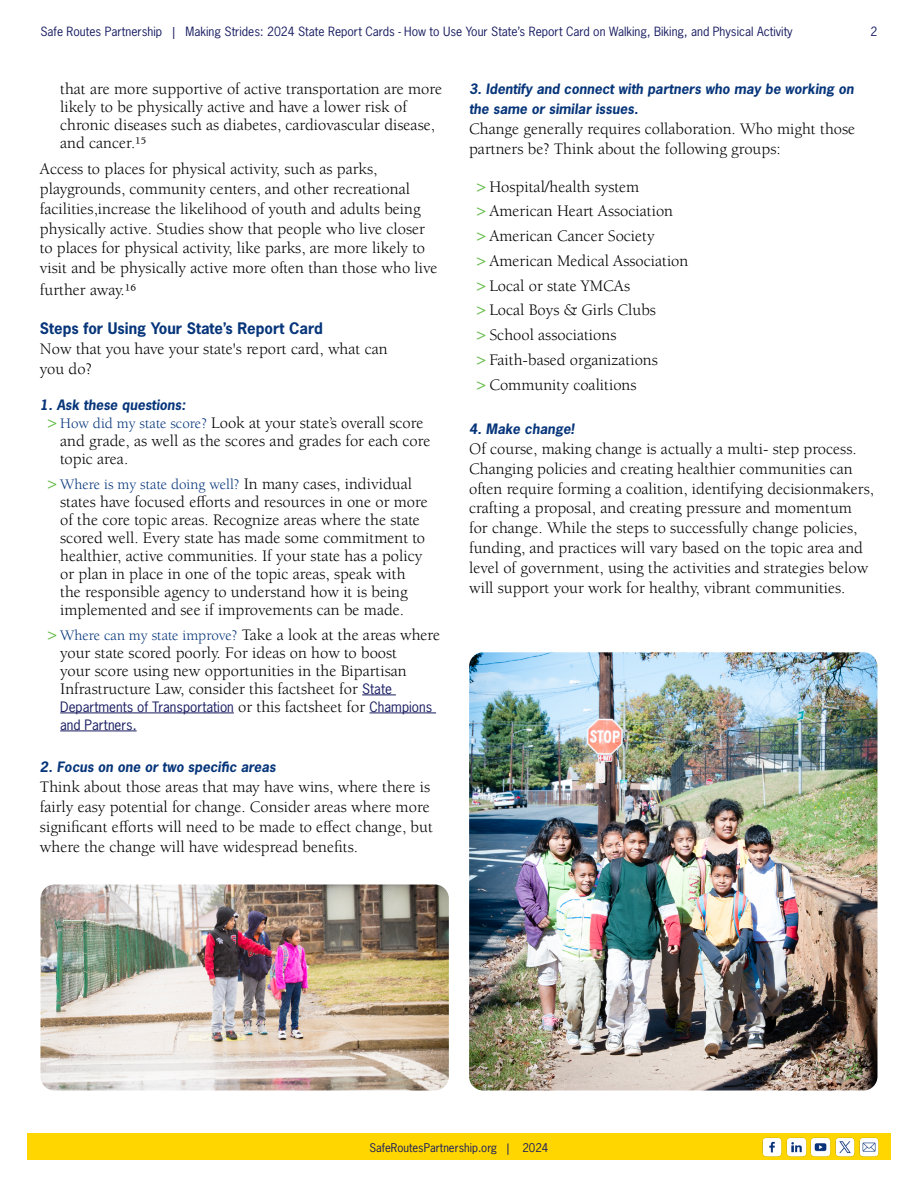
<style>
.page{position:relative;width:918px;height:1188px;background:#fff}
.page>*{position:absolute;margin:0;border:0;box-sizing:border-box;transform-origin:0 0}
.t1{font:16.5px/19.8px "Berkeley Pro";color:#000}
.t2{font:15px "Berkeley Pro";color:#06357a}
.t3{font:700 15px "News Gothic Std";color:#06357a}
.t4{font:italic 700 13.5px/19.8px "News Gothic Std";color:#06357a}
.t5{font:13.5px/18px "News Gothic Std";color:#171b60}
.t6{font:12px "News Gothic Std";color:#171b60}
.t7{font:11.4px "News Gothic Std";color:#171b60}
.s1{font-family:"News Gothic Std";color:#62bb46}
.s2{font-size:15px;color:#06357a}
.s3{font-family:"News Gothic Std";font-size:16.5px;color:#62bb46}
.s4{font-size:16.5px;color:#000}
.s5{font-family:"News Gothic Std";font-size:13.5px;color:#171b60}
.s6{font-family:"Berkeley Pro";font-size:16.5px;color:#000}
</style>
<div class="page">
<div style="left:27px;top:1133px;width:864px;height:27px;background:#ffd600"></div>
<img style="left:762px;top:1137px;width:117px;height:20px">
<hr style="left:362px;top:695px;width:34px;height:1px;background:#171b60">
<hr style="left:60px;top:713px;width:174px;height:1px;background:#171b60">
<hr style="left:370px;top:713px;width:66px;height:1px;background:#171b60">
<hr style="left:60px;top:731px;width:77px;height:1px;background:#171b60">
<img style="left:40px;top:885px;width:409px;height:205px">
<img style="left:469px;top:652px;width:409px;height:438px">
<p class="t6" style="left:40px;top:24px;width:754px">Safe Routes Partnership | Making Strides: 2024 State Report Cards - How to Use Your State’s Report Card on Walking, Biking, and Physical Activity</p>
<p class="t6" style="left:871px;top:24px;width:8px">2</p>
<p class="t1" style="left:60px;top:80px;width:383px;line-height:18px">that are more supportive of active transportation are more likely to be physically active and have a lower risk of chronic diseases such as diabetes, cardiovascular disease, and cancer.15</p>
<p class="t1" style="left:40px;top:159px;width:399px">Access to places for physical activity, such as parks, playgrounds, community centers, and other recreational facilities,increase the likelihood of youth and adults being physically active. Studies show that people who live closer to places for physical activity, like parks, are more likely to visit and be physically active more often than those who live</p>
<p class="t1" style="left:40px;top:280px;width:98px">further away.16</p>
<p class="t3" style="left:40px;top:319px;width:285px">Steps for Using Your State’s Report Card</p>
<p class="t1" style="left:40px;top:339px;width:349px">Now that you have your state's report card, what can you do?</p>
<p class="t4" style="left:40px;top:395px;width:147px">1. Ask these questions:</p>
<p class="t1" style="left:60px;top:414px;width:372px;line-height:18px;text-indent:-14px"><span class="s1">&gt;</span> <span class="s2">How did my state score?</span> Look at your state’s overall score and grade, as well as the scores and grades for each core topic area.</p>
<p class="t2" style="left:47px;top:476px;width:367px"><span class="s3">&gt;</span> Where is my state doing well? <span class="s4">In many cases, individual</span></p>
<p class="t1" style="left:60px;top:493px;width:369px;line-height:18px">states have focused efforts and resources in one or more of the core topic areas. Recognize areas where the state scored well. Every state has made some commitment to healthier, active communities. If your state has a policy or plan in place in one of the topic areas, speak with the responsible agency to understand how it is being implemented and see if improvements can be made.</p>
<p class="t1" style="left:60px;top:626px;width:382px;line-height:18px;text-indent:-14px"><span class="s1">&gt;</span> <span class="s2">Where can my state improve?</span> Take a look at the areas where your state scored poorly. For ideas on how to boost<br>your score using new opportunities in the Bipartisan Infrastructure Law, consider this factsheet for <span class="s5">State</span></p>
<p class="t5" style="left:60px;top:697px;width:373px">Departments of Transportation <span class="s6">or this factsheet for</span> Champions and Partners.</p>
<p class="t4" style="left:40px;top:757px;width:237px">2. Focus on one or two specific areas</p>
<p class="t1" style="left:40px;top:777px;width:394px">Think about those areas that may have wins, where there is fairly easy potential for change. Consider areas where more significant efforts will need to be made to effect change, but where the change will have widespread benefits.</p>
<p class="t4" style="left:469px;top:80px;width:386px">3. Identify and connect with partners who may be working on the same or similar issues.</p>
<p class="t1" style="left:469px;top:119px;width:388px">Change generally requires collaboration. Who might those partners be? Think about the following groups:</p>
<p class="t1" style="left:476px;top:174px;width:214px;line-height:24.8px"><span class="s1">&gt;</span> Hospital/health system<br><span class="s1">&gt;</span> American Heart Association<br><span class="s1">&gt;</span> American Cancer Society<br><span class="s1">&gt;</span> American Medical Association <span class="s1">&gt;</span> Local or state YMCAs<br><span class="s1">&gt;</span> Local Boys &amp; Girls Clubs<br><span class="s1">&gt;</span> School associations<br><span class="s1">&gt;</span> Faith-based organizations<br><span class="s1">&gt;</span> Community coalitions</p>
<p class="t4" style="left:469px;top:419px;width:107px">4. Make change!</p>
<p class="t1" style="left:469px;top:439px;width:406px">Of course, making change is actually a multi- step process.<br>Changing policies and creating healthier communities can often require forming a coalition, identifying decisionmakers, crafting a proposal, and creating pressure and momentum for change. While the steps to successfully change policies, funding, and practices will vary based on the topic area and level of government, using the activities and strategies below will support your work for healthy, vibrant communities.</p>
<p class="t7" style="left:370px;top:1140px;width:180px">SafeRoutesPartnership.org | 2024</p>
</div>
